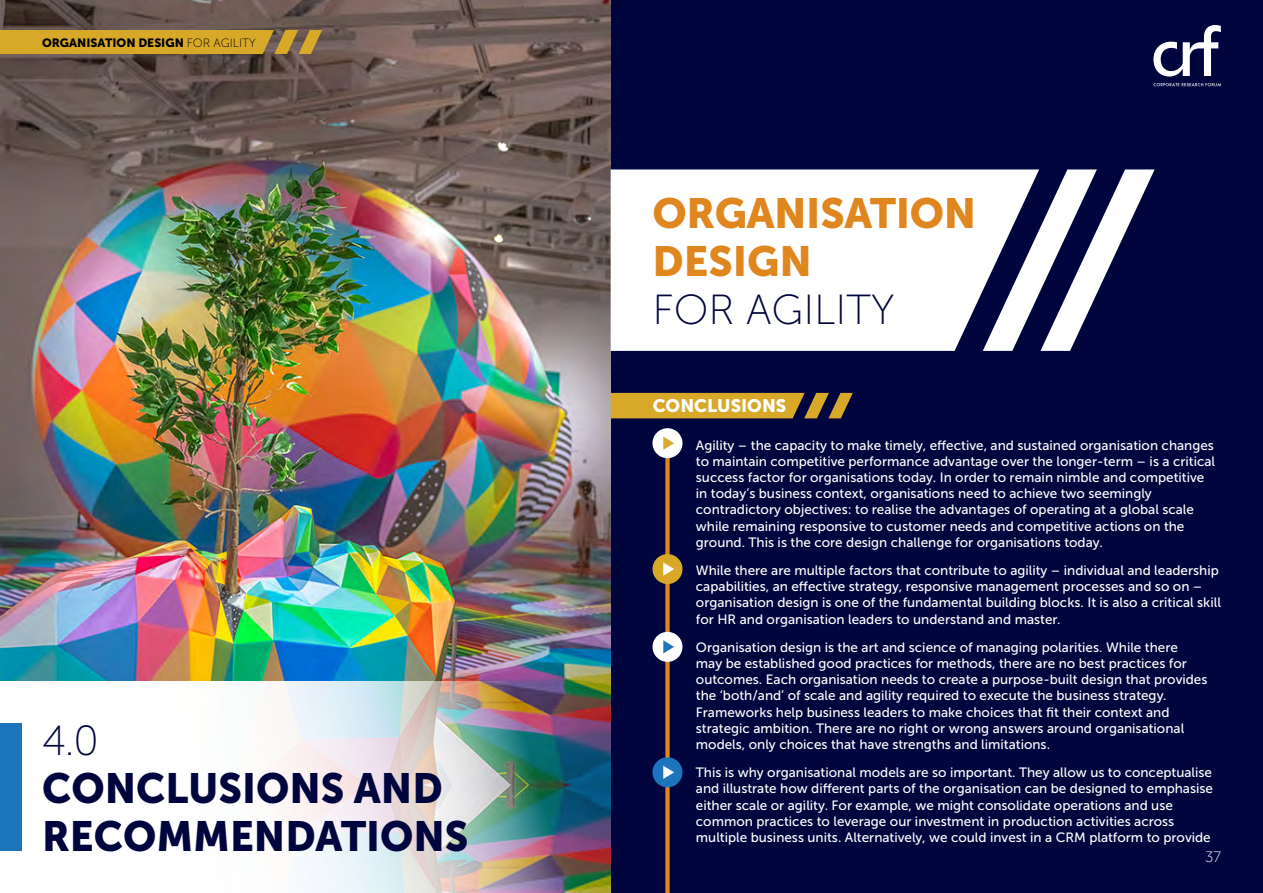
<style>
.page{position:relative;width:1263px;height:893px;background:#00053e}
.page>*{position:absolute;margin:0;border:0;box-sizing:border-box;transform-origin:0 0}
.t1{font:42px/48px "Museo Sans 900";color:#00053e}
.t2{font:42px/48px "Museo Sans 900";letter-spacing:-.01em;color:#df861e}
.t3{font:42px "Museo Sans 100";color:#00053e}
.t4{font:18px "Museo Sans 900";color:#fff}
.t5{font:15px "Museo Sans 100";color:#fff}
.t6{font:13.5px/16.2px "Museo Sans 500";color:#fff}
.t7{font:12px "Museo Sans 900";color:#000}
.s1{font-family:"Museo Sans 100"}
</style>
<div class="page">
<svg style="left:1153px;top:25px;width:68px;height:52px"></svg>
<svg style="left:1153px;top:83px;width:68px;height:3px"></svg>
<img style="left:0;top:0;width:610px;height:682px">
<img style="left:0;top:682px;width:611px;height:211px">
<div style="left:0;top:723px;width:21px;height:128px;background:#1c75bc"></div>
<div style="left:665px;top:443px;width:5px;height:450px;background:#df861e"></div>
<div style="left:652px;top:428px;width:30px;height:30px;background:#fff;border-radius:50%"></div>
<svg style="left:663px;top:437px;width:11px;height:13px"></svg>
<div style="left:652px;top:554px;width:30px;height:30px;background:#d8a928;border-radius:50%"></div>
<svg style="left:663px;top:562px;width:11px;height:14px"></svg>
<svg style="left:611px;top:393px;width:242px;height:25px;background:#bd952a"></svg>
<svg style="left:611px;top:169px;width:543px;height:182px;fill:#fff"></svg>
<div style="left:652px;top:757px;width:30px;height:30px;background:#1c75bc;border-radius:50%"></div>
<svg style="left:663px;top:766px;width:11px;height:13px"></svg>
<div style="left:652px;top:632px;width:30px;height:30px;background:#fff;border-radius:50%"></div>
<svg style="left:663px;top:640px;width:11px;height:13px"></svg>
<svg style="left:0;top:30px;width:322px;height:24px;background:#cea22c"></svg>
<p class="t7" style="left:42px;top:35px;width:215px">ORGANISATION DESIGN <span class="s1">FOR AGILITY</span></p>
<h1 class="t3" style="left:42px;top:718px;width:58px">4.0</h1>
<h1 class="t1" style="left:42px;top:764px;width:428px">CONCLUSIONS AND<br>RECOMMENDATIONS</h1>
<h1 class="t2" style="left:652px;top:189px;width:325px">ORGANISATION<br>DESIGN</h1>
<h1 class="t3" style="left:652px;top:287px;width:244px">FOR AGILITY</h1>
<h2 class="t4" style="left:653px;top:396px;width:135px">CONCLUSIONS</h2>
<p class="t6" style="left:696px;top:437px;width:521px">Agility – the capacity to make timely, effective, and sustained organisation changes to maintain competitive performance advantage over the longer-term – is a critical success factor for organisations today. In order to remain nimble and competitive in today’s business context, organisations need to achieve two seemingly contradictory objectives: to realise the advantages of operating at a global scale while remaining responsive to customer needs and competitive actions on the ground. This is the core design challenge for organisations today.</p>
<p class="t6" style="left:696px;top:562px;width:526px">While there are multiple factors that contribute to agility – individual and leadership capabilities, an effective strategy, responsive management processes and so on – organisation design is one of the fundamental building blocks. It is also a critical skill for HR and organisation leaders to understand and master.</p>
<p class="t6" style="left:696px;top:639px;width:513px">Organisation design is the art and science of managing polarities. While there may be established good practices for methods, there are no best practices for outcomes. Each organisation needs to create a purpose-built design that provides the ‘both/and’ of scale and agility required to execute the business strategy.<br>Frameworks help business leaders to make choices that fit their context and strategic ambition. There are no right or wrong answers around organisational models, only choices that have strengths and limitations.</p>
<p class="t6" style="left:696px;top:764px;width:519px">This is why organisational models are so important. They allow us to conceptualise and illustrate how different parts of the organisation can be designed to emphasise either scale or agility. For example, we might consolidate operations and use common practices to leverage our investment in production activities across multiple business units. Alternatively, we could invest in a CRM platform to provide</p>
<p class="t5" style="left:1205px;top:849px;width:17px">37</p>
</div>
